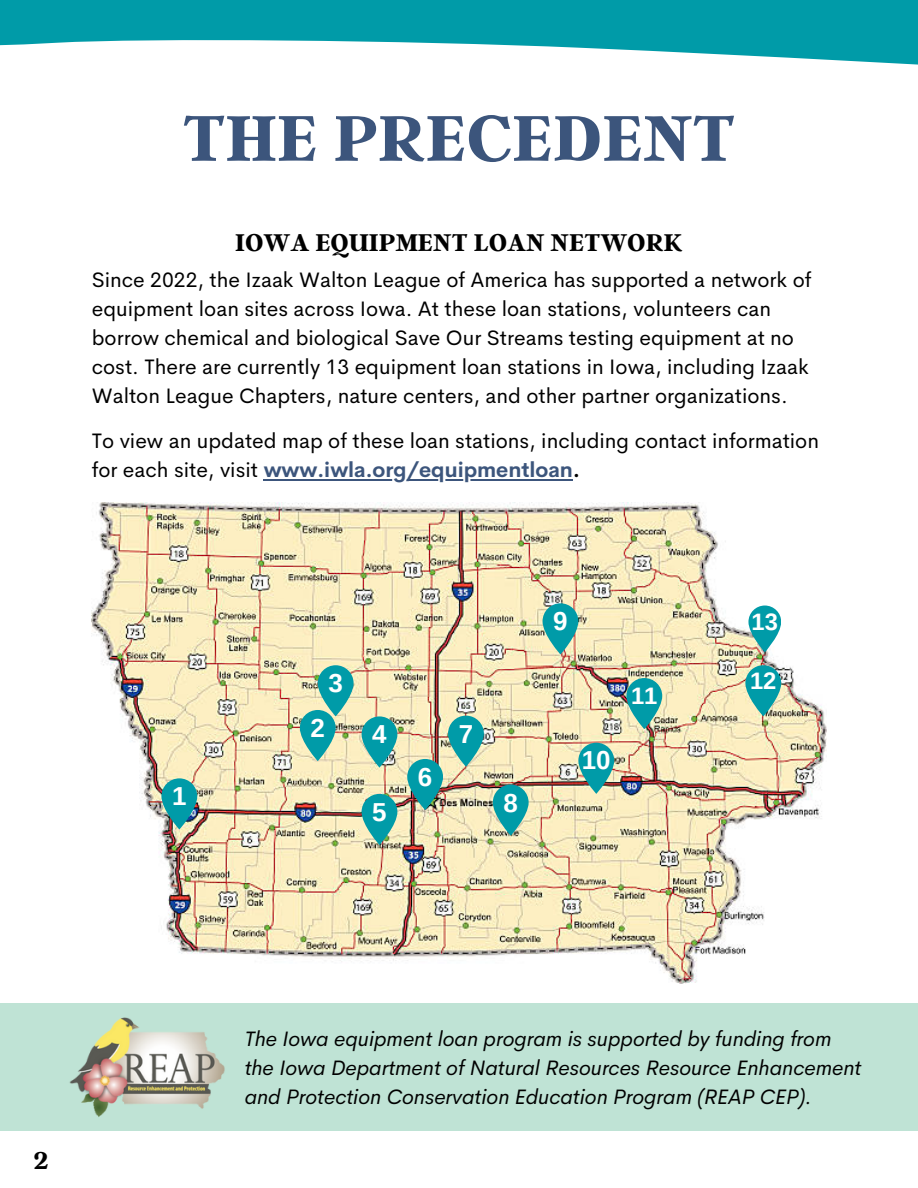
<style>
.page{position:relative;width:918px;height:1188px;background:#fff}
.page>*{position:absolute;margin:0;border:0;box-sizing:border-box;transform-origin:0 0}
.t1{font:700 72px "Argent CF";color:#3c557c}
.t2{font:700 27px "Argent CF";color:#000}
.t3{font:700 25.95px "Arimo";color:#fff}
.t4{font:700 23.85px "Arimo";color:#fff}
.t5{font:700 23.7px "Arimo";color:#fff}
.t6{font:21px/29px "Cerebri Sans";color:#000}
.t7{font:italic 21px/29.2px "Cerebri Sans";color:#000}
.s1{font-weight:700;color:#3c557c}
.s2{font-weight:700}
</style>
<div class="page">
<svg style="left:0;top:0;width:918px;height:65px;fill:#009ba8"></svg>
<hr style="left:264px;top:479px;width:309px;height:2px;background:#3c557c">
<img style="left:92px;top:502px;width:735px;height:482px">
<svg style="left:748px;top:606px;width:33px;height:46px"></svg>
<svg style="left:493px;top:785px;width:36px;height:50px;background:#44aaa8"></svg>
<svg style="left:362px;top:716px;width:35px;height:51px;background:#4eaeab"></svg>
<div style="left:369px;top:724px;width:18px;height:18px;background:#009ba8;border-radius:50%"></div>
<img style="left:407px;top:716px;width:77px;height:94px">
<svg style="left:161px;top:778px;width:36px;height:51px;background:#48a4a6"></svg>
<div style="left:169px;top:785px;width:18px;height:19px;background:#009ba8;border-radius:50%"></div>
<svg style="left:300px;top:665px;width:53px;height:96px;background:#80c0af"></svg>
<div style="left:307px;top:717px;width:19px;height:19px;background:#009ba8;border-radius:50%"></div>
<svg style="left:543px;top:603px;width:35px;height:51px;background:#56b2ad"></svg>
<div style="left:550px;top:610px;width:18px;height:19px;background:#009ba8;border-radius:50%"></div>
<svg style="left:578px;top:743px;width:36px;height:51px;background:#55ada8"></svg>
<div style="left:586px;top:750px;width:18px;height:18px;background:#009ba8;border-radius:50%"></div>
<svg style="left:626px;top:678px;width:36px;height:51px;background:#53afa9"></svg>
<div style="left:634px;top:685px;width:18px;height:19px;background:#009ba8;border-radius:50%"></div>
<svg style="left:745px;top:665px;width:36px;height:51px;background:#55b0ab"></svg>
<div style="left:752px;top:675px;width:19px;height:18px;background:#009ba8;border-radius:50%"></div>
<svg style="left:362px;top:794px;width:35px;height:51px;background:#51b0aa"></svg>
<div style="left:369px;top:801px;width:18px;height:18px;background:#009ba8;border-radius:50%"></div>
<div style="left:0;top:1003px;width:918px;height:127px;background:#bfe3d5"></div>
<img style="left:69px;top:1017px;width:156px;height:100px">
<p class="t1" style="left:183px;top:91px;width:554px">THE PRECEDENT</p>
<p class="t2" style="left:235px;top:224px;width:449px">IOWA EQUIPMENT LOAN NETWORK</p>
<p class="t6" style="left:92px;top:265px;width:721px">Since 2022, the Izaak Walton League of America has supported a network of equipment loan sites across Iowa. At these loan stations, volunteers can borrow chemical and biological Save Our Streams testing equipment at no cost. There are currently 13 equipment loan stations in Iowa, including Izaak Walton League Chapters, nature centers, and other partner organizations.</p>
<p class="t6" style="left:92px;top:426px;width:729px">To view an updated map of these loan stations, including contact information for each site, visit <span class="s1">www.iwla.org/equipmentloan</span><span class="s2">.</span></p>
<p class="t3" style="left:172px;top:782px;width:16px">1</p>
<p class="t3" style="left:328px;top:669px;width:16px">3</p>
<p class="t3" style="left:311px;top:713px;width:16px">2</p>
<p class="t3" style="left:372px;top:720px;width:16px">4</p>
<p class="t3" style="left:372px;top:797px;width:16px">5</p>
<p class="t3" style="left:418px;top:762px;width:16px">6</p>
<p class="t3" style="left:459px;top:719px;width:16px">7</p>
<p class="t3" style="left:503px;top:788px;width:16px">8</p>
<p class="t3" style="left:553px;top:607px;width:16px">9</p>
<p class="t3" style="left:582px;top:746px;width:30px">10</p>
<p class="t4" style="left:631px;top:682px;width:28px">11</p>
<p class="t5" style="left:752px;top:609px;width:28px">13</p>
<p class="t4" style="left:750px;top:668px;width:28px">12</p>
<p class="t2" style="left:34px;top:1143px;width:16px">2</p>
<p class="t7" style="left:245px;top:1024px;width:618px">The Iowa equipment loan program is supported by funding from the Iowa Department of Natural Resources Resource Enhancement and Protection Conservation Education Program (REAP CEP).</p>
</div>
